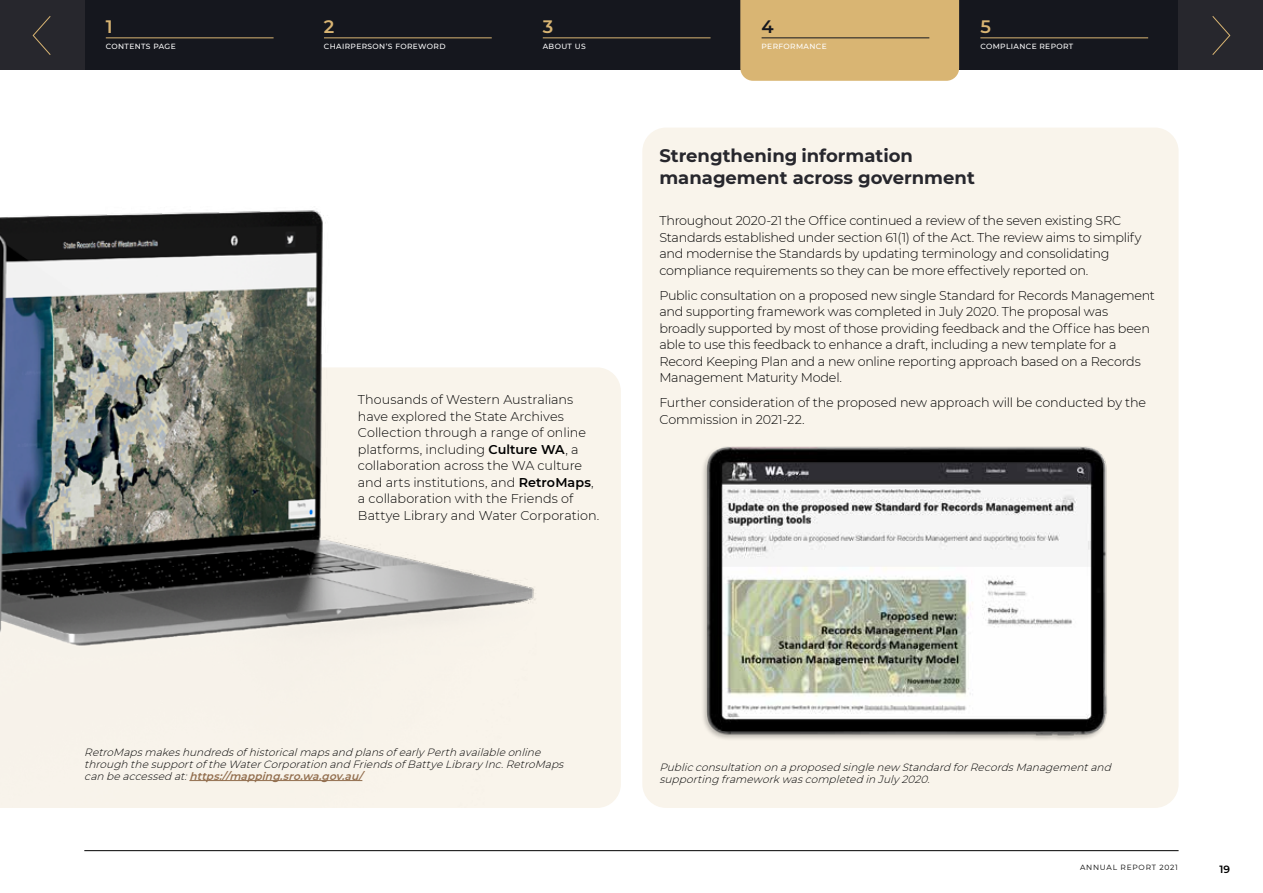
<style>
.page{position:relative;width:1263px;height:893px;background:#fff}
.page>*{position:absolute;margin:0;border:0;box-sizing:border-box;transform-origin:0 0}
.t1{font:700 18px/21.6px "Montserrat";color:#27272d}
.t2{font:600 18px "Montserrat";color:#d9b573}
.t3{font:600 18px "Montserrat";color:#15171e}
.t4{font:300 12.75px/16.5px "Montserrat";letter-spacing:-.015em;color:#000}
.t5{font:italic 300 10.5px/12px "Montserrat";color:#000}
.t6{font:600 10.5px "Montserrat";color:#000}
.t7{font:500 7.5px "Montserrat";letter-spacing:.05em;color:#fff}
.t8{font:7.5px "Montserrat";letter-spacing:.1em;color:#000}
.s1{font-weight:600}
.s2{font-weight:600;color:#926e4e}
</style>
<div class="page">
<div style="left:642px;top:128px;width:536px;height:680px;background:#f9f4eb;border-radius:24px"></div>
<img style="left:642px;top:446px;width:536px;height:362px">
<img style="left:0;top:210px;width:621px;height:598px">
<hr style="left:189px;top:780px;width:173px;height:1px;background:#926e4e">
<hr style="left:84px;top:850px;width:1094px;height:1px;background:#000">
<div style="left:521px;top:0;width:219px;height:70px;background:#15171e"></div>
<div style="left:959px;top:0;width:219px;height:70px;background:#15171e"></div>
<div style="left:303px;top:0;width:218px;height:70px;background:#15171e"></div>
<div style="left:85px;top:0;width:218px;height:70px;background:#15171e"></div>
<div style="left:0;top:0;width:84px;height:70px;background:#27272d"></div>
<div style="left:1178px;top:0;width:85px;height:70px;background:#27272d"></div>
<hr style="left:543px;top:38px;width:167px;height:1px;background:#d9b573">
<hr style="left:980px;top:38px;width:168px;height:1px;background:#d9b573">
<hr style="left:324px;top:38px;width:168px;height:1px;background:#d9b573">
<hr style="left:106px;top:38px;width:168px;height:1px;background:#d9b573">
<svg style="left:32px;top:16px;width:19px;height:39px"></svg>
<svg style="left:1212px;top:16px;width:19px;height:39px"></svg>
<div style="left:740px;top:0;width:219px;height:81px;background:#d9b573"></div>
<hr style="left:761px;top:38px;width:168px;height:1px;background:#15171e">
<h1 class="t2" style="left:106px;top:14px;width:8px">1</h1>
<p class="t7" style="left:106px;top:41px;width:72px">CONTENTS PAGE</p>
<h1 class="t2" style="left:324px;top:14px;width:12px">2</h1>
<p class="t7" style="left:324px;top:41px;width:123px">CHAIRPERSON’S FOREWORD</p>
<h1 class="t2" style="left:543px;top:14px;width:12px">3</h1>
<p class="t7" style="left:543px;top:41px;width:44px">ABOUT US</p>
<p class="t4" style="left:358px;top:391px;width:243px">Thousands of Western Australians have explored the State Archives Collection through a range of online platforms, including <span class="s1">Culture WA</span>, a collaboration across the WA culture and arts institutions, and <span class="s1">RetroMaps</span>, a collaboration with the Friends of Battye Library and Water Corporation.</p>
<h1 class="t3" style="left:761px;top:14px;width:14px">4</h1>
<p class="t7" style="left:761px;top:41px;width:67px">PERFORMANCE</p>
<h1 class="t2" style="left:980px;top:14px;width:12px">5</h1>
<p class="t7" style="left:980px;top:41px;width:94px">COMPLIANCE REPORT</p>
<h1 class="t1" style="left:659px;top:144px;width:317px">Strengthening information management across government</h1>
<p class="t4" style="left:659px;top:212px;width:484px">Throughout 2020-21 the Office continued a review of the seven existing SRC Standards established under section 61(1) of the Act. The review aims to simplify and modernise the Standards by updating terminology and consolidating compliance requirements so they can be more effectively reported on.</p>
<p class="t4" style="left:659px;top:286px;width:497px">Public consultation on a proposed new single Standard for Records Management and supporting framework was completed in July 2020. The proposal was broadly supported by most of those providing feedback and the Office has been able to use this feedback to enhance a draft, including a new template for a Record Keeping Plan and a new online reporting approach based on a Records Management Maturity Model.</p>
<p class="t4" style="left:659px;top:394px;width:488px">Further consideration of the proposed new approach will be conducted by the<br>Commission in 2021-22.</p>
<p class="t5" style="left:84px;top:746px;width:484px">RetroMapsmakeshundredsofhistoricalmapsand plansofearly Perth availableonline through thesupportoftheWaterCorporation and FriendsofBattyeLibrary Inc.RetroMaps can beaccessed at:<span class="s2">https://mapping.sro.wa.gov.au/</span></p>
<p class="t5" style="left:659px;top:761px;width:457px">Publicconsultation on aproposed singlenew Standard forRecordsManagementand supporting frameworkwascompleted in July 2020.</p>
<p class="t8" style="left:1080px;top:863px;width:99px">ANNUAL REPORT 2021</p>
<p class="t6" style="left:1219px;top:862px;width:12px">19</p>
</div>
